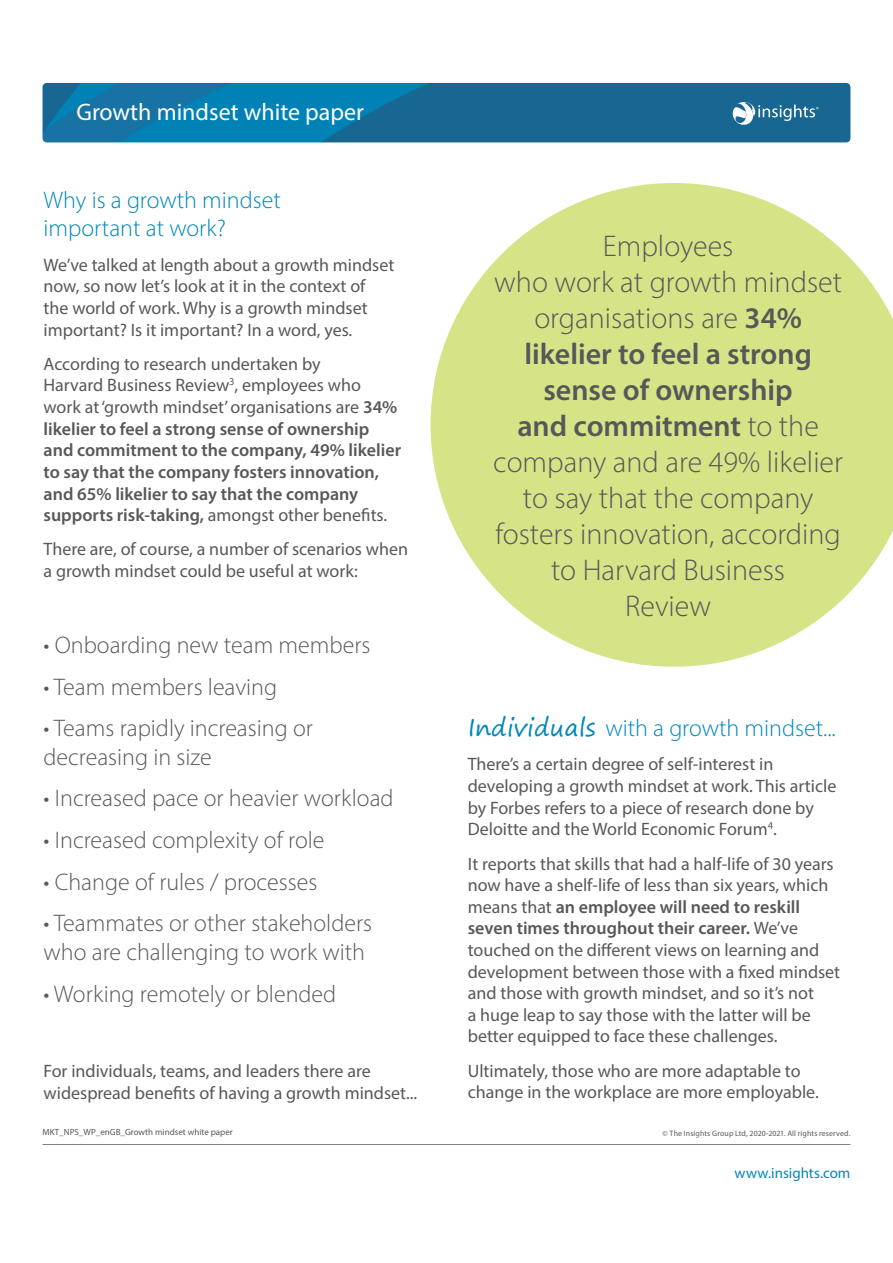
<style>
.page{position:relative;width:893px;height:1263px;background:#fff}
.page>*{position:absolute;margin:0;border:0;box-sizing:border-box;transform-origin:0 0}
.t1{font:300 30px/36px "Myriad Pro";color:#57585a;text-align:center}
.t2{font:300 24px/28.8px "Myriad Pro";color:#57585a}
.t3{font:300 24px/28.8px "Myriad Pro";color:#0087bb}
.t4{font:24px "Myriad Pro";color:#fff}
.t5{font:18px/21.6px "Myriad Pro";color:#57585a}
.t6{font:600 18px/21.6px "Myriad Pro";color:#57585a}
.t7{font:15px "Myriad Pro";color:#0087bb}
.t8{font:9px "Myriad Pro";color:#57585a}
.t9{font:7.95px "Myriad Pro";letter-spacing:.015em;color:#57585a}
.s1{font-weight:400}
.s2{font-weight:600}
.s3{font-family:"Segoe Print";font-weight:400}
</style>
<div class="page">
<img style="left:43px;top:83px;width:807px;height:59px">
<svg style="left:733px;top:102px;width:85px;height:23px"></svg>
<hr style="left:43px;top:1144px;width:807px;height:1px;background:#808285">
<svg style="left:431px;top:183px;width:462px;height:484px;fill:#d7e387"></svg>
<h2 class="t4" style="left:77px;top:97px;width:289px">Growth mindset white paper</h2>
<h2 class="t3" style="left:44px;top:185px;width:239px">Why is a growth mindset important at work?</h2>
<p class="t5" style="left:44px;top:254px;width:352px">We’ve talked at length about a growth mindset now, so now let’s look at it in the context of the world of work. Why is a growth mindset important? Is it important? In a word, yes.</p>
<p class="t6" style="left:44px;top:353px;width:359px"><span class="s1">According to research undertaken by<br>Harvard Business Review</span><sup>3</sup><span class="s1">, employees who work at ‘growth mindset’ organisations are</span> 34% likelier to feel a strong sense of ownership and commitment to the company, 49% likelier to say that the company fosters innovation, and 65% likelier to say that the company supports risk-taking, <span class="s1">amongst other benefits.</span></p>
<p class="t5" style="left:44px;top:538px;width:366px">There are, of course, a number of scenarios when a growth mindset could be useful at work:</p>
<h2 class="t2" style="left:44px;top:630px;width:328px">• Onboarding new team members</h2>
<h2 class="t2" style="left:44px;top:672px;width:235px">• Team members leaving</h2>
<h2 class="t2" style="left:44px;top:713px;width:271px">• Teams rapidly increasing or decreasing in size</h2>
<h2 class="t2" style="left:44px;top:784px;width:352px">• Increased pace or heavier workload</h2>
<h2 class="t2" style="left:44px;top:825px;width:282px">• Increased complexity of role</h2>
<h2 class="t2" style="left:44px;top:867px;width:275px">• Change of rules / processes</h2>
<h2 class="t2" style="left:44px;top:908px;width:330px">• Teammates or other stakeholders who are challenging to work with</h2>
<h2 class="t2" style="left:44px;top:979px;width:294px">• Working remotely or blended</h2>
<p class="t5" style="left:44px;top:1060px;width:375px">For individuals, teams, and leaders there are widespread benefits of having a growth mindset...</p>
<h1 class="t1" style="left:493px;top:228px;width:351px">Employees<br>who work at growth mindset organisations are <span class="s2">34% likelier to feel a strong sense of ownership<br>and commitment</span> to the company and are 49% likelier to say that the company fosters innovation, according to Harvard Business<br>Review</h1>
<h2 class="t3" style="left:468px;top:713px;width:369px"><span class="s3">Individuals</span> with a growth mindset...</h2>
<p class="t5" style="left:468px;top:753px;width:370px">There’s a certain degree of self-interest in developing a growth mindset at work. This article by Forbes refers to a piece of research done by Deloitte and the World Economic Forum<sup>4</sup>.</p>
<p class="t5" style="left:468px;top:852px;width:374px">It reports that skills that had a half-life of 30 years now have a shelf-life of less than six years, which means that <span class="s2">an employee will need to reskill seven times throughout their career.</span> We’ve touched on the different views on learning and development between those with a fixed mindset and those with growth mindset, and so it’s not<br>a huge leap to say those with the latter will be better equipped to face these challenges.</p>
<p class="t5" style="left:468px;top:1059px;width:353px">Ultimately, those who are more adaptable to change in the workplace are more employable.</p>
<p class="t8" style="left:43px;top:1126px;width:192px">MKT_NPS_WP_enGB_Growth mindset white paper</p>
<p class="t9" style="left:663px;top:1128px;width:189px">© The Insights Group Ltd, 2020-2021. All rights reserved.</p>
<p class="t7" style="left:735px;top:1164px;width:117px">www.insights.com</p>
</div>
